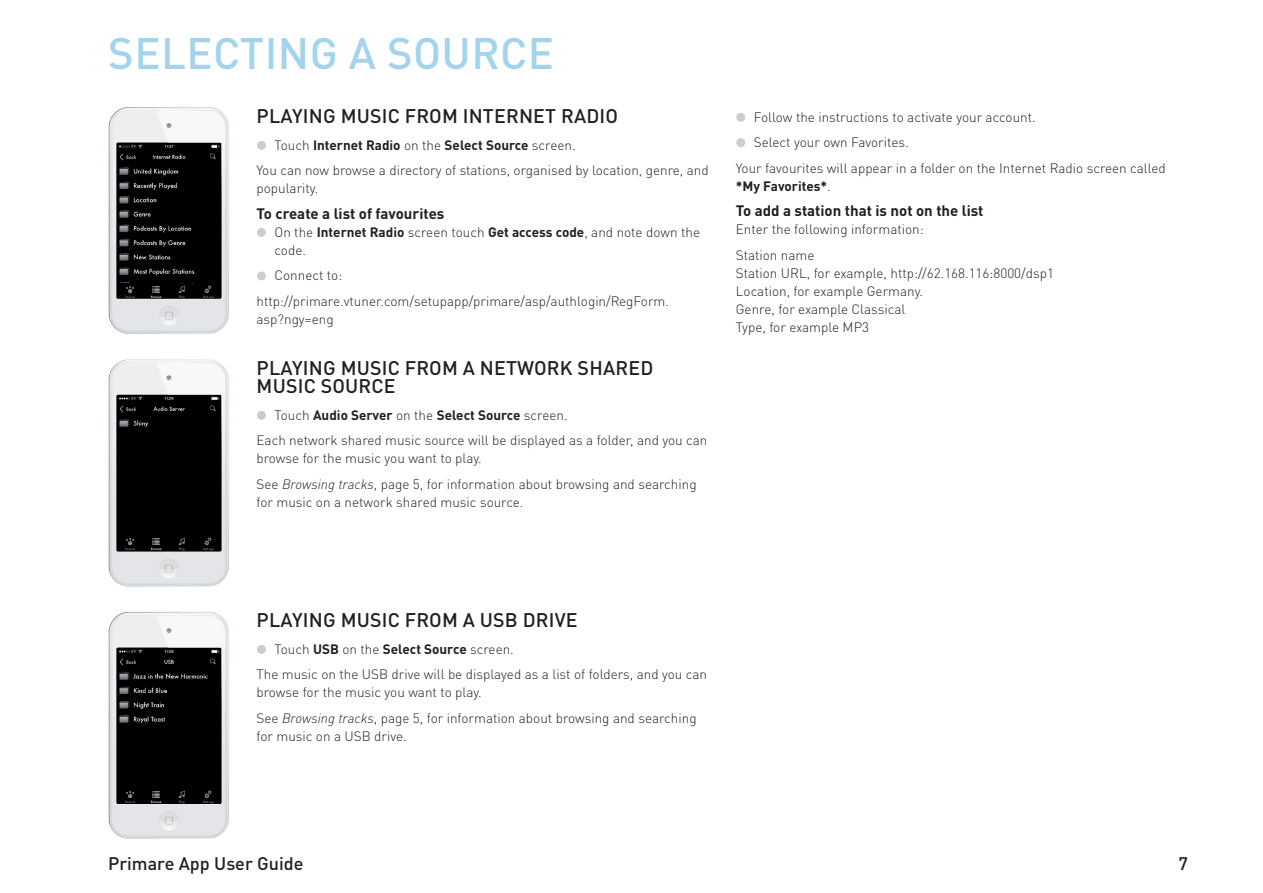
<style>
.page{position:relative;width:1263px;height:893px;background:#fff}
.page>*{position:absolute;margin:0;border:0;box-sizing:border-box;transform-origin:0 0}
.t1{font:500 43.5px "DINOT";letter-spacing:.01em;color:#a3d4ec}
.t2{font:500 19.5px "DINOT";letter-spacing:.01em;color:#231f20}
.t3{font:500 18px "DINOT";color:#231f20}
.t4{font:700 15px "DINOT";color:#231f20}
.t5{font:300 13.5px/25.5px "DINOT";color:#231f20}
.t6{font:700 13.5px "DINOT";color:#231f20}
.s1{font-size:18px;color:#caccce}
.s2{font-weight:700}
.s3{font-style:italic}
.s4{font-weight:300}
</style>
<div class="page">
<img style="left:109px;top:107px;width:120px;height:227px">
<img style="left:109px;top:360px;width:120px;height:226px">
<img style="left:109px;top:612px;width:120px;height:227px">
<div style="left:257px;top:141px;width:9px;height:9px;border:3px solid #caccce;border-radius:50%"></div>
<div style="left:257px;top:228px;width:9px;height:9px;border:3px solid #caccce;border-radius:50%"></div>
<div style="left:257px;top:271px;width:9px;height:9px;border:3px solid #caccce;border-radius:50%"></div>
<div style="left:736px;top:113px;width:9px;height:9px;border:3px solid #caccce;border-radius:50%"></div>
<div style="left:736px;top:138px;width:9px;height:9px;border:3px solid #caccce;border-radius:50%"></div>
<div style="left:257px;top:411px;width:9px;height:9px;border:3px solid #caccce;border-radius:50%"></div>
<div style="left:257px;top:645px;width:9px;height:9px;border:3px solid #caccce;border-radius:50%"></div>
<img style="left:117px;top:143px;width:103px;height:154px">
<div style="left:117px;top:395px;width:103px;height:155px;background:#000"></div>
<img style="left:117px;top:648px;width:103px;height:155px">
<h1 class="t1" style="left:108px;top:26px;width:362px">SELECTI NG A SOURCE</h1>
<h2 class="t2" style="left:257px;top:103px;width:363px">PLAYI NG MUSIC FROM I NTERNET RADIO</h2>
<p class="t5" style="left:256px;top:132px;width:454px"><span class="s1">•</span> Touch <span class="s2">Internet Radio</span> on the <span class="s2">Select Source</span> screen.<br>You can now browse a directory of stations, organised by location, genre, and</p>
<p class="t5" style="left:256px;top:176px;width:63px">popularity.</p>
<p class="t4" style="left:256px;top:204px;width:189px">To create a list of favourites</p>
<p class="t5" style="left:274px;top:223px;width:427px;line-height:18px;text-indent:-18px"><span class="s1">•</span> On the <span class="s2">Internet Radio</span> screen touch <span class="s2">Get access code</span>, and note down the code.</p>
<p class="t5" style="left:256px;top:263px;width:414px"><span class="s1">•</span> Connect to: http://primare.vtuner.com/setupapp/primare/asp/authlogin/RegForm.</p>
<p class="t5" style="left:256px;top:306px;width:79px">asp?ngy=eng</p>
<h2 class="t2" style="left:257px;top:355px;width:360px">PLAYI NG MUSIC FROM A NETWORK SHARE</h2>
<h2 class="t2" style="left:640px;top:355px;width:14px">D</h2>
<h2 class="t2" style="left:257px;top:373px;width:102px">MUSIC SOURCE</h2>
<p class="t5" style="left:256px;top:402px;width:452px"><span class="s1">•</span> Touch <span class="s2">Audio Server</span> on the <span class="s2">Select Source</span> screen.<br>Each network shared music source will be displayed as a folder, and you can</p>
<p class="t5" style="left:256px;top:446px;width:442px">browse for the music you want to play.<br>See <span class="s3">Browsing tracks</span>, page 5, for information about browsing and searching</p>
<p class="t5" style="left:256px;top:489px;width:268px">for music on a network shared music source.</p>
<p class="t5" style="left:736px;top:104px;width:301px"><span class="s1">•</span> Follow the instructions to activate your account.</p>
<p class="t5" style="left:736px;top:130px;width:431px"><span class="s1">•</span> Select your own Favorites.<br>Your favourites will appear in a folder on the Internet Radio screen called</p>
<p class="t6" style="left:736px;top:177px;width:96px">*My Favorites*<span class="s4">.</span></p>
<p class="t4" style="left:736px;top:201px;width:249px">To add a station that is not on the list</p>
<p class="t5" style="left:736px;top:217px;width:189px">Enter the following information:<br>Station name</p>
<p class="t5" style="left:736px;top:264px;width:320px;line-height:18px">Station URL, for example, http://62.168.116:8000/dsp1<br>Location, for example Germany.<br>Genre, for example Classical<br>Type, for example MP3</p>
<h2 class="t2" style="left:257px;top:607px;width:320px">PLAYI NG MUSIC FROM A USB DRIVE</h2>
<p class="t5" style="left:256px;top:636px;width:452px"><span class="s1">•</span> Touch <span class="s2">USB</span> on the <span class="s2">Select Source</span> screen.<br>The music on the USB drive will be displayed as a list of folders, and you can</p>
<p class="t5" style="left:256px;top:680px;width:442px">browse for the music you want to play.<br>See <span class="s3">Browsing tracks</span>, page 5, for information about browsing and searching</p>
<p class="t5" style="left:256px;top:723px;width:152px">for music on a USB drive.</p>
<h3 class="t3" style="left:108px;top:852px;width:197px">PRIMARE APP USER GUIDE</h3>
</div>
